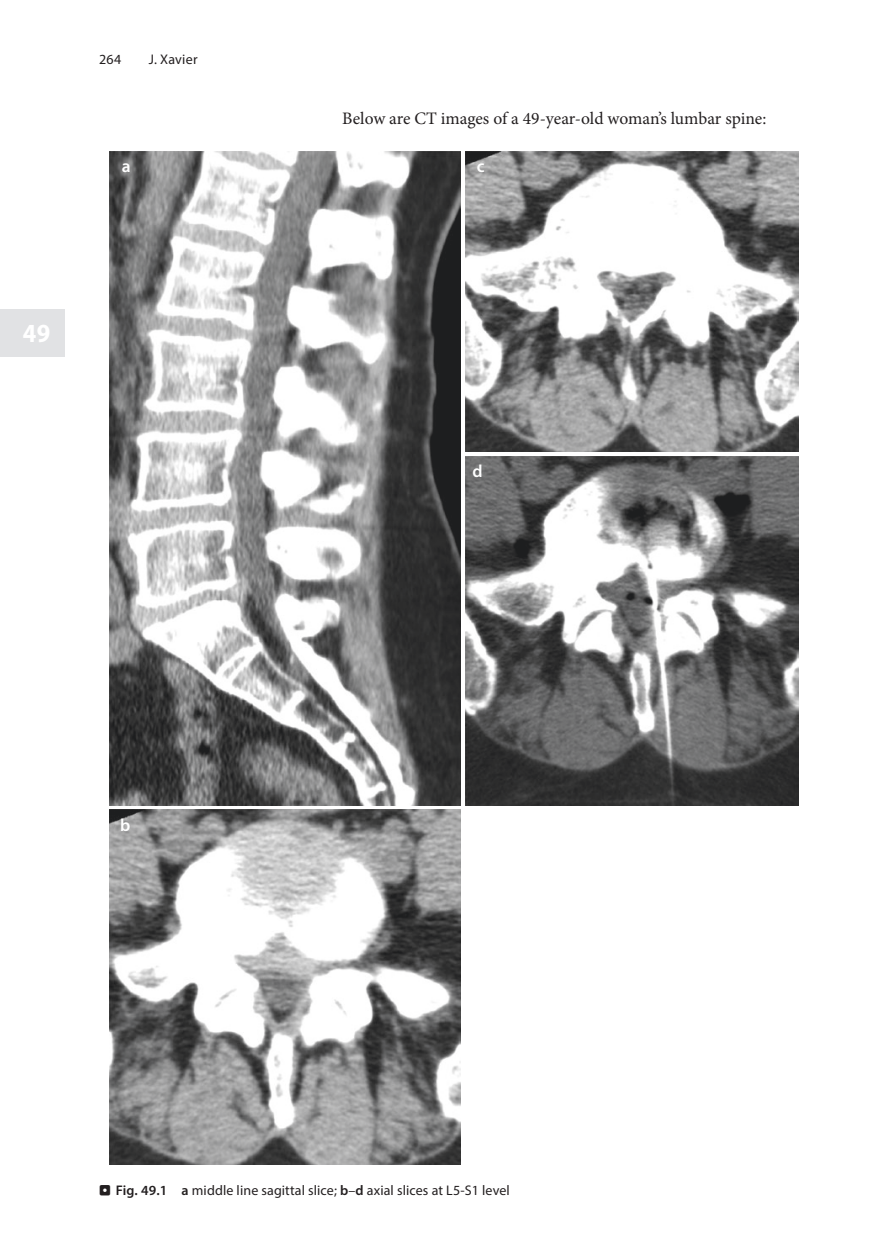
<style>
.page{position:relative;width:883px;height:1260px;background:#fff}
.page>*{position:absolute;margin:0;border:0;box-sizing:border-box;transform-origin:0 0}
.t1{font:700 semi-condensed 26.25px "Htpqcb Myriad Pro";color:#fff}
.t2{font:17.5px "Kmdljd Minion Pro";letter-spacing:-.005em;color:#231f20}
.t3{font:600 17.5px "Lsccdq Myriad Pro";color:#fff}
.t4{font:14px "Pxywnq Myriad Pro";letter-spacing:.01em;color:#231f20}
.t5{font:14px "Xxfqxp Myriad Pro";letter-spacing:.02em;color:#231f20}
.s1{font-family:"Bhdmxg Blik Buttons"}
.s2{font-family:"Lnbblb Myriad Pro";font-weight:600}
</style>
<div class="page">
<div style="left:0;top:310px;width:64px;height:47px;background:#e1e2e4"></div>
<img style="left:110px;top:151px;width:350px;height:654px">
<img style="left:110px;top:810px;width:350px;height:354px">
<img style="left:465px;top:151px;width:333px;height:301px">
<img style="left:465px;top:457px;width:333px;height:348px">
<p class="t4" style="left:99px;top:51px;width:24px">264</p>
<p class="t5" style="left:149px;top:51px;width:50px">J. Xavier</p>
<p class="t3" style="left:122px;top:157px;width:10px">a</p>
<h1 class="t1" style="left:23px;top:319px;width:29px">49</h1>
<p class="t3" style="left:120px;top:815px;width:12px">b</p>
<p class="t2" style="left:342px;top:107px;width:426px">Below are CT images of a 49-year-old woman’s lumbar spine:</p>
<p class="t3" style="left:477px;top:157px;width:9px">c</p>
<p class="t3" style="left:472px;top:461px;width:12px">d</p>
<p class="t4" style="left:99px;top:1182px;width:412px"><span class="s1">..</span> <span class="s2">Fig. 49.1 a</span> middle line sagittal slice; <span class="s2">b</span>–<span class="s2">d</span> axial slices at L5-S1 level</p>
</div>
